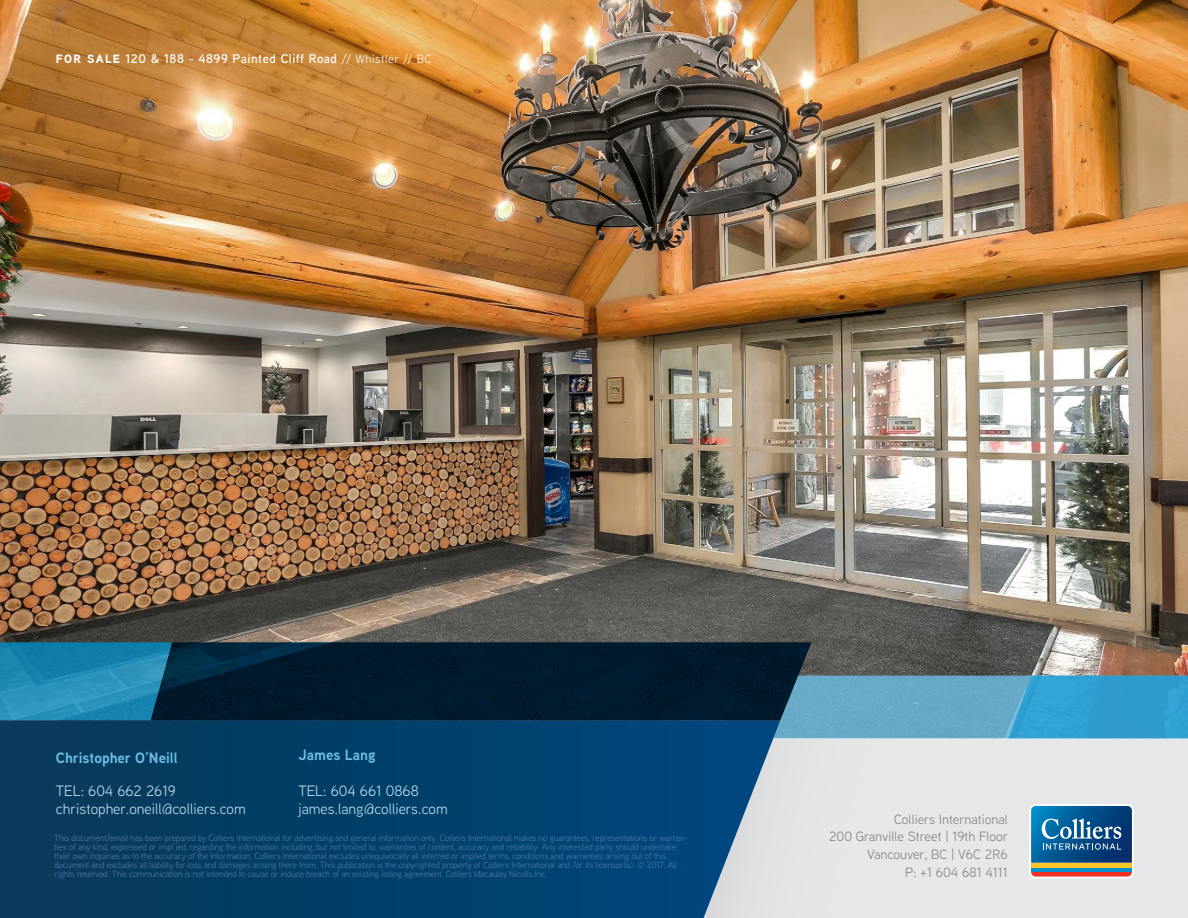
<style>
.page{position:relative;width:1188px;height:918px;background:#fff}
.page>*{position:absolute;margin:0;border:0;box-sizing:border-box;transform-origin:0 0}
.t1{font:15px/18px "Aaux Next";color:#c2dff1}
.t2{font:700 15px "Aaux Next";color:#6dbce3}
.t3{font:13.5px/18px "Aaux Next";color:#808285;text-align:right}
.t4{font:600 12.75px "Aaux Next";letter-spacing:.04em;color:#fff}
.t5{font:9px/9px "Aaux Next";letter-spacing:-.02em;color:#5378a7}
.s1{font-weight:900;font-size:12px}
.s2{font-weight:400;font-size:12px}
</style>
<div class="page">
<img style="left:0;top:0;width:1188px;height:676px">
<svg style="left:172px;top:642px;width:640px;height:78px;background:#001b2e"></svg>
<svg style="left:0;top:642px;width:172px;height:78px;background:#1e83ac"></svg>
<div style="left:780px;top:738px;width:408px;height:180px;background:#e6e7e8"></div>
<svg style="left:1029px;top:804px;width:105px;height:75px;background:#4d7998"></svg>
<svg style="left:0;top:720px;width:780px;height:198px;background:#0c476f"></svg>
<svg style="left:773px;top:676px;width:415px;height:62px;background:#4da0c6"></svg>
<h3 class="t4" style="left:56px;top:50px;width:377px"><span class="s1">FOR SALE</span> 120 &amp; 188 - 4899 Painted Cliff Road <span class="s2">// Whistler // BC</span></h3>
<h1 class="t2" style="left:56px;top:747px;width:123px">Christopher O’Neill</h1>
<h1 class="t1" style="left:56px;top:781px;width:191px">TEL: 604 662 2619 christopher.oneill@colliers.com</h1>
<h1 class="t2" style="left:298px;top:744px;width:79px">James Lang</h1>
<h1 class="t1" style="left:298px;top:781px;width:151px">TEL: 604 661 0868 james.lang@colliers.com</h1>
<p class="t5" style="left:54px;top:833px;width:635px">This document/email has been prepared by Colliers International for advertising and general information only. Colliers International makes no guarantees, representations or warran&shy;ties of any kind, expressed or impl ied, regarding the information including, but not limited to, warranties of content, accuracy and reliability. Any interested party should undertake their own inquiries as to the accuracy of the information. Colliers International excludes unequivocally all inferred or implied terms, conditions and warranties arising out of this document and excludes all liability for loss and damages arising there from. This publication is the copyrighted property of Colliers International and /or its licensor(s). © 2017. All rights reserved. This communication is not intended to cause or induce breach of an existing listing agreement. Colliers Macaulay Nicolls Inc.</p>
<h2 class="t3" style="left:829px;top:809px;width:180px">Colliers International<br>200 Granville Street | 19th Floor<br>Vancouver, BC | V6C 2R6<br>P: +1 604 681 4111</h2>
</div>
